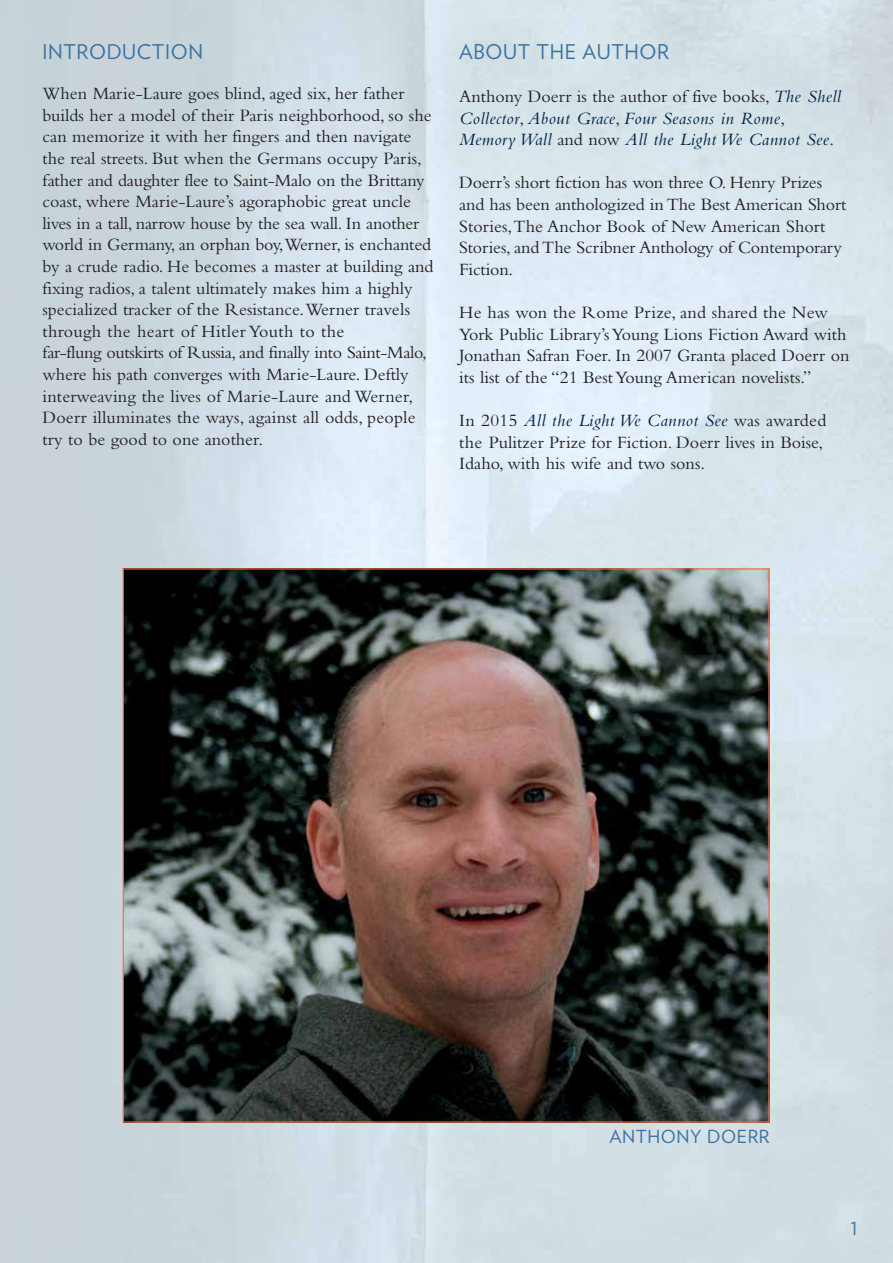
<style>
.page{position:relative;width:893px;height:1263px;background:#fff}
.page>*{position:absolute;margin:0;border:0;box-sizing:border-box;transform-origin:0 0}
.t1{font:20.25px "Verlag";letter-spacing:.03em;color:#3972a2}
.t2{font:18px/21.6px "Bembo";color:#231f20}
.t3{font:italic 18px/21.6px "Bembo";letter-spacing:.025em;color:#002348}
.t4{font:18px "Verlag";letter-spacing:.03em;color:#3972a2}
.s1{font-style:normal;color:#231f20}
.s2{font-style:italic;color:#002348}
</style>
<div class="page">
<img style="left:125px;top:570px;width:643px;height:551px">
<p class="t1" style="left:43px;top:36px;width:162px">INTRODUCTION</p>
<p class="t2" style="left:43px;top:82px;width:392px">When Marie-Laure goes blind, aged six, her father builds her a model of their Paris neighborhood, so she can memorize it with her fingers and then navigate the real streets. But when the Germans occupy Paris, father and daughter flee to Saint-Malo on the Brittany coast, where Marie-Laure’s agoraphobic great uncle lives in a tall, narrow house by the sea wall. In another world in Germany, an orphan boy, Werner, is enchanted by a crude radio. He becomes a master at building and fixing radios, a talent ultimately makes him a highly specialized tracker of the Resistance. Werner travels through the heart of Hitler Youth to the<br>far-flung outskirts of Russia, and finally into Saint-Malo, where his path converges with Marie-Laure. Deftly interweaving the lives of Marie-Laure and Werner, Doerr illuminates the ways, against all odds, people try to be good to one another.</p>
<p class="t1" style="left:459px;top:36px;width:212px">ABOUT THE AUTHOR</p>
<p class="t3" style="left:459px;top:85px;width:383px"><span class="s1">Anthony Doerr is the author of five books,</span> The Shell<br>Collector<span class="s1">,</span> About Grace<span class="s1">,</span> Four Seasons in Rome<span class="s1">,<br></span>Memory Wall <span class="s1">and now</span> All the Light We Cannot See<span class="s1">.</span></p>
<p class="t2" style="left:459px;top:172px;width:389px">Doerr’s short fiction has won three O. Henry Prizes and has been anthologized in The Best American Short Stories, The Anchor Book of New American Short Stories, and The Scribner Anthology of Contemporary Fiction.</p>
<p class="t2" style="left:459px;top:301px;width:392px">He has won the Rome Prize, and shared the New York Public Library’s Young Lions Fiction Award with Jonathan Safran Foer. In 2007 Granta placed Doerr on its list of the “21 Best Young American novelists.”</p>
<p class="t2" style="left:459px;top:409px;width:369px">In 2015 <span class="s2">All the Light We Cannot See</span> was awarded the Pulitzer Prize for Fiction. Doerr lives in Boise,<br>Idaho, with his wife and two sons.</p>
<p class="t4" style="left:609px;top:1123px;width:162px">ANTHONY DOERR</p>
<p class="t4" style="left:850px;top:1215px;width:9px">1</p>
</div>
